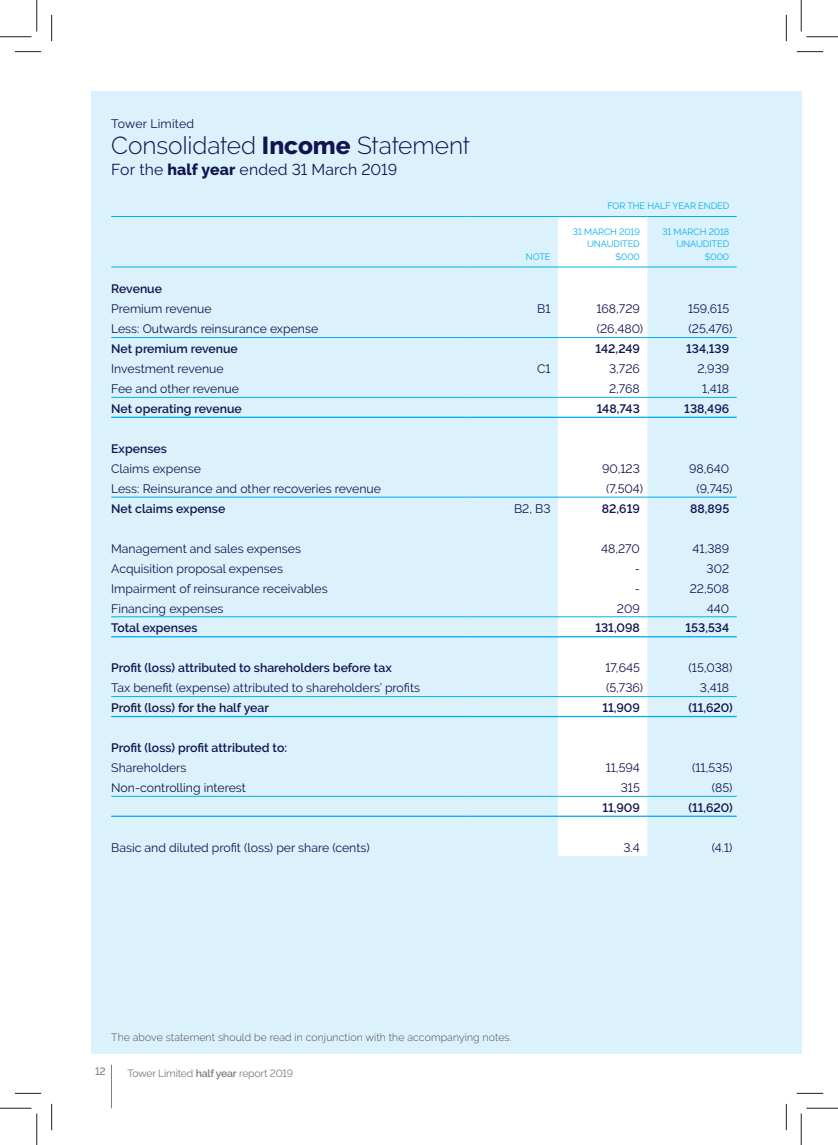
<style>
.page{position:relative;width:838px;height:1145px;background:#fff}
.page>*{position:absolute;margin:0;border:0;box-sizing:border-box;transform-origin:0 0}
.t1{font:300 24.5px "Raleway";letter-spacing:-.005em;color:#11144f}
.t2{font:15.75px "Raleway";letter-spacing:.01em;color:#11144f}
.t3{font:12.25px "Raleway";color:#11144f}
.t4{font:600 12.25px "Raleway";color:#11144f}
.t5{font:300 10.5px "Raleway";letter-spacing:.01em;color:#4e4b4c}
.t6{font:10.5px "Raleway";letter-spacing:-.02em;color:#7d7c7e}
.t7{font:500 10.5px "Raleway";color:#7d7c7e}
.t8{font:9.1px/12.2px "Raleway";letter-spacing:-.01em;color:#00aeef;text-align:right}
.s1{font-weight:800}
.s2{font-weight:600}
</style>
<div class="page">
<div style="left:91px;top:91px;width:695px;height:963px;background:#dbf2fd"></div>
<div style="left:786px;top:91px;width:15px;height:963px;background:#dbf2fd"></div>
<hr style="left:111px;top:1065px;width:1px;height:43px;background:#7d7c7e">
<div style="left:558px;top:217px;width:89px;height:639px;background:#fff"></div>
<hr style="left:468px;top:267px;width:90px;height:1px;background:#00aeef">
<hr style="left:558px;top:267px;width:89px;height:1px;background:#00aeef">
<hr style="left:647px;top:267px;width:89px;height:1px;background:#00aeef">
<hr style="left:111px;top:267px;width:357px;height:1px;background:#00aeef">
<hr style="left:111px;top:216px;width:357px;height:1px;background:#00aeef">
<hr style="left:111px;top:337px;width:357px;height:1px;background:#00aeef">
<hr style="left:468px;top:337px;width:90px;height:1px;background:#00aeef">
<hr style="left:558px;top:337px;width:89px;height:1px;background:#00aeef">
<hr style="left:647px;top:337px;width:89px;height:1px;background:#00aeef">
<hr style="left:111px;top:397px;width:357px;height:1px;background:#00aeef">
<hr style="left:468px;top:397px;width:90px;height:1px;background:#00aeef">
<hr style="left:558px;top:397px;width:89px;height:1px;background:#00aeef">
<hr style="left:647px;top:397px;width:89px;height:1px;background:#00aeef">
<hr style="left:111px;top:417px;width:357px;height:1px;background:#00aeef">
<hr style="left:468px;top:417px;width:90px;height:1px;background:#00aeef">
<hr style="left:558px;top:417px;width:89px;height:1px;background:#00aeef">
<hr style="left:647px;top:417px;width:89px;height:1px;background:#00aeef">
<hr style="left:111px;top:497px;width:357px;height:1px;background:#00aeef">
<hr style="left:468px;top:497px;width:90px;height:1px;background:#00aeef">
<hr style="left:558px;top:497px;width:89px;height:1px;background:#00aeef">
<hr style="left:647px;top:497px;width:89px;height:1px;background:#00aeef">
<hr style="left:111px;top:617px;width:357px;height:1px;background:#00aeef">
<hr style="left:468px;top:617px;width:90px;height:1px;background:#00aeef">
<hr style="left:558px;top:617px;width:89px;height:1px;background:#00aeef">
<hr style="left:647px;top:617px;width:89px;height:1px;background:#00aeef">
<hr style="left:111px;top:636px;width:357px;height:1px;background:#00aeef">
<hr style="left:468px;top:636px;width:90px;height:1px;background:#00aeef">
<hr style="left:558px;top:636px;width:89px;height:1px;background:#00aeef">
<hr style="left:647px;top:636px;width:89px;height:1px;background:#00aeef">
<hr style="left:111px;top:696px;width:357px;height:1px;background:#00aeef">
<hr style="left:468px;top:696px;width:90px;height:1px;background:#00aeef">
<hr style="left:558px;top:696px;width:89px;height:1px;background:#00aeef">
<hr style="left:647px;top:696px;width:89px;height:1px;background:#00aeef">
<hr style="left:111px;top:716px;width:357px;height:1px;background:#00aeef">
<hr style="left:468px;top:716px;width:90px;height:1px;background:#00aeef">
<hr style="left:558px;top:716px;width:89px;height:1px;background:#00aeef">
<hr style="left:647px;top:716px;width:89px;height:1px;background:#00aeef">
<hr style="left:111px;top:796px;width:357px;height:1px;background:#00aeef">
<hr style="left:468px;top:796px;width:90px;height:1px;background:#00aeef">
<hr style="left:558px;top:796px;width:89px;height:1px;background:#00aeef">
<hr style="left:647px;top:796px;width:89px;height:1px;background:#00aeef">
<hr style="left:111px;top:816px;width:357px;height:1px;background:#00aeef">
<hr style="left:468px;top:816px;width:90px;height:1px;background:#00aeef">
<hr style="left:558px;top:816px;width:89px;height:1px;background:#00aeef">
<hr style="left:647px;top:816px;width:89px;height:1px;background:#00aeef">
<hr style="left:468px;top:216px;width:90px;height:1px;background:#00aeef">
<hr style="left:558px;top:216px;width:89px;height:1px;background:#00aeef">
<hr style="left:647px;top:216px;width:89px;height:1px;background:#00aeef">
<svg style="left:15px;top:51px;width:26px;height:1px"></svg>
<svg style="left:796px;top:51px;width:27px;height:1px"></svg>
<svg style="left:15px;top:1093px;width:26px;height:1px"></svg>
<svg style="left:796px;top:1093px;width:27px;height:1px"></svg>
<svg style="left:51px;top:15px;width:1px;height:26px"></svg>
<svg style="left:51px;top:1104px;width:1px;height:26px"></svg>
<svg style="left:786px;top:15px;width:1px;height:26px"></svg>
<svg style="left:786px;top:1104px;width:1px;height:26px"></svg>
<hr style="left:0;top:36px;width:32px;height:1px;background:#241f1f">
<hr style="left:806px;top:36px;width:31px;height:1px;background:#241f1f">
<hr style="left:0;top:1108px;width:32px;height:1px;background:#241f1f">
<hr style="left:806px;top:1108px;width:31px;height:1px;background:#241f1f">
<hr style="left:36px;top:0;width:1px;height:31px;background:#241f1f">
<hr style="left:36px;top:1113px;width:1px;height:32px;background:#241f1f">
<hr style="left:800px;top:0;width:1px;height:31px;background:#241f1f">
<hr style="left:800px;top:1113px;width:1px;height:32px;background:#241f1f">
<p class="t3" style="left:111px;top:116px;width:84px">Tower Limited</p>
<h1 class="t1" style="left:111px;top:131px;width:360px">Consolidated <span class="s1">Income</span> Statement</h1>
<p class="t2" style="left:111px;top:160px;width:287px">For the <span class="s1">half year</span> ended 31 March 2019</p>
<p class="t8" style="left:526px;top:250px;width:26px">NOTE</p>
<p class="t8" style="left:607px;top:200px;width:123px">FOR THE HALF YEAR ENDED</p>
<p class="t8" style="left:572px;top:226px;width:69px">31 MARCH 2019<br>UNAUDITED $000</p>
<p class="t8" style="left:662px;top:226px;width:68px">31 MARCH 2018<br>UNAUDITED $000</p>
<p class="t4" style="left:111px;top:282px;width:52px">Revenue</p>
<p class="t3" style="left:111px;top:302px;width:102px">Premium revenue</p>
<p class="t3" style="left:537px;top:302px;width:15px">B1</p>
<p class="t3" style="left:596px;top:302px;width:45px">168,729</p>
<p class="t3" style="left:688px;top:302px;width:43px">159,615</p>
<p class="t3" style="left:111px;top:322px;width:208px">Less: Outwards reinsurance expense</p>
<p class="t3" style="left:596px;top:322px;width:48px">(26,480)</p>
<p class="t3" style="left:688px;top:322px;width:45px">(25,476)</p>
<p class="t4" style="left:111px;top:342px;width:128px">Net premium revenue</p>
<p class="t4" style="left:595px;top:342px;width:46px">142,249</p>
<p class="t4" style="left:686px;top:342px;width:44px">134,139</p>
<p class="t3" style="left:111px;top:362px;width:114px">Investment revenue</p>
<p class="t3" style="left:537px;top:362px;width:15px">C1</p>
<p class="t3" style="left:609px;top:362px;width:32px">3,726</p>
<p class="t3" style="left:697px;top:362px;width:33px">2,939</p>
<p class="t3" style="left:111px;top:382px;width:129px">Fee and other revenue</p>
<p class="t3" style="left:609px;top:382px;width:32px">2,768</p>
<p class="t3" style="left:702px;top:382px;width:29px">1,418</p>
<p class="t4" style="left:111px;top:402px;width:132px">Net operating revenue</p>
<p class="t4" style="left:596px;top:402px;width:45px">148,743</p>
<p class="t4" style="left:684px;top:402px;width:46px">138,496</p>
<p class="t4" style="left:111px;top:442px;width:57px">Expenses</p>
<p class="t3" style="left:111px;top:461px;width:91px">Claims expense</p>
<p class="t3" style="left:602px;top:461px;width:39px">90,123</p>
<p class="t3" style="left:689px;top:461px;width:42px">98,640</p>
<p class="t3" style="left:111px;top:481px;width:271px">Less: Reinsurance and other recoveries revenue</p>
<p class="t3" style="left:606px;top:481px;width:38px">(7,504)</p>
<p class="t3" style="left:696px;top:481px;width:38px">(9,745)</p>
<p class="t4" style="left:111px;top:501px;width:116px">Net claims expense</p>
<p class="t3" style="left:514px;top:501px;width:38px">B2, B3</p>
<p class="t4" style="left:602px;top:501px;width:39px">82,619</p>
<p class="t4" style="left:690px;top:501px;width:41px">88,895</p>
<p class="t3" style="left:111px;top:541px;width:191px">Management and sales expenses</p>
<p class="t3" style="left:601px;top:541px;width:40px">48,270</p>
<p class="t3" style="left:692px;top:541px;width:38px">41,389</p>
<p class="t3" style="left:111px;top:561px;width:173px">Acquisition proposal expenses</p>
<p class="t3" style="left:634px;top:561px;width:7px">-</p>
<p class="t3" style="left:706px;top:561px;width:24px">302</p>
<p class="t3" style="left:111px;top:581px;width:218px">Impairment of reinsurance receivables</p>
<p class="t3" style="left:634px;top:581px;width:7px">-</p>
<p class="t3" style="left:689px;top:581px;width:41px">22,508</p>
<p class="t3" style="left:111px;top:601px;width:114px">Financing expenses</p>
<p class="t3" style="left:617px;top:601px;width:24px">209</p>
<p class="t3" style="left:706px;top:601px;width:24px">440</p>
<p class="t4" style="left:111px;top:621px;width:88px">Total expenses</p>
<p class="t4" style="left:595px;top:621px;width:46px">131,098</p>
<p class="t4" style="left:685px;top:621px;width:45px">153,534</p>
<p class="t4" style="left:111px;top:661px;width:282px">Profit (loss) attributed to shareholders before tax</p>
<p class="t3" style="left:605px;top:661px;width:36px">17,645</p>
<p class="t3" style="left:688px;top:661px;width:45px">(15,038)</p>
<p class="t3" style="left:111px;top:681px;width:310px">Tax benefit (expense) attributed to shareholders’ profits</p>
<p class="t3" style="left:606px;top:681px;width:39px">(5,736)</p>
<p class="t3" style="left:700px;top:681px;width:31px">3,418</p>
<p class="t4" style="left:111px;top:701px;width:159px">Profit (loss) for the half year</p>
<p class="t4" style="left:602px;top:701px;width:39px">11,909</p>
<p class="t4" style="left:688px;top:701px;width:46px">(11,620)</p>
<p class="t4" style="left:111px;top:741px;width:177px">Profit (loss) profit attributed to:</p>
<p class="t3" style="left:111px;top:761px;width:77px">Shareholders</p>
<p class="t3" style="left:605px;top:761px;width:36px">11,594</p>
<p class="t3" style="left:692px;top:761px;width:42px">(11,535)</p>
<p class="t3" style="left:111px;top:781px;width:136px">Non-controlling interest</p>
<p class="t3" style="left:620px;top:781px;width:21px">315</p>
<p class="t3" style="left:711px;top:781px;width:22px">(85)</p>
<p class="t4" style="left:602px;top:801px;width:39px">11,909</p>
<p class="t4" style="left:688px;top:801px;width:46px">(11,620)</p>
<p class="t3" style="left:111px;top:840px;width:260px">Basic and diluted profit (loss) per share (cents)</p>
<p class="t3" style="left:623px;top:840px;width:18px">3.4</p>
<p class="t3" style="left:711px;top:840px;width:22px">(4.1)</p>
<p class="t5" style="left:111px;top:1031px;width:402px">The above statement should be read in conjunction with the accompanying notes.</p>
<p class="t7" style="left:95px;top:1065px;width:12px">12</p>
<p class="t6" style="left:127px;top:1067px;width:167px">Tower Limited <span class="s2">half year</span> report 2019</p>
</div>
